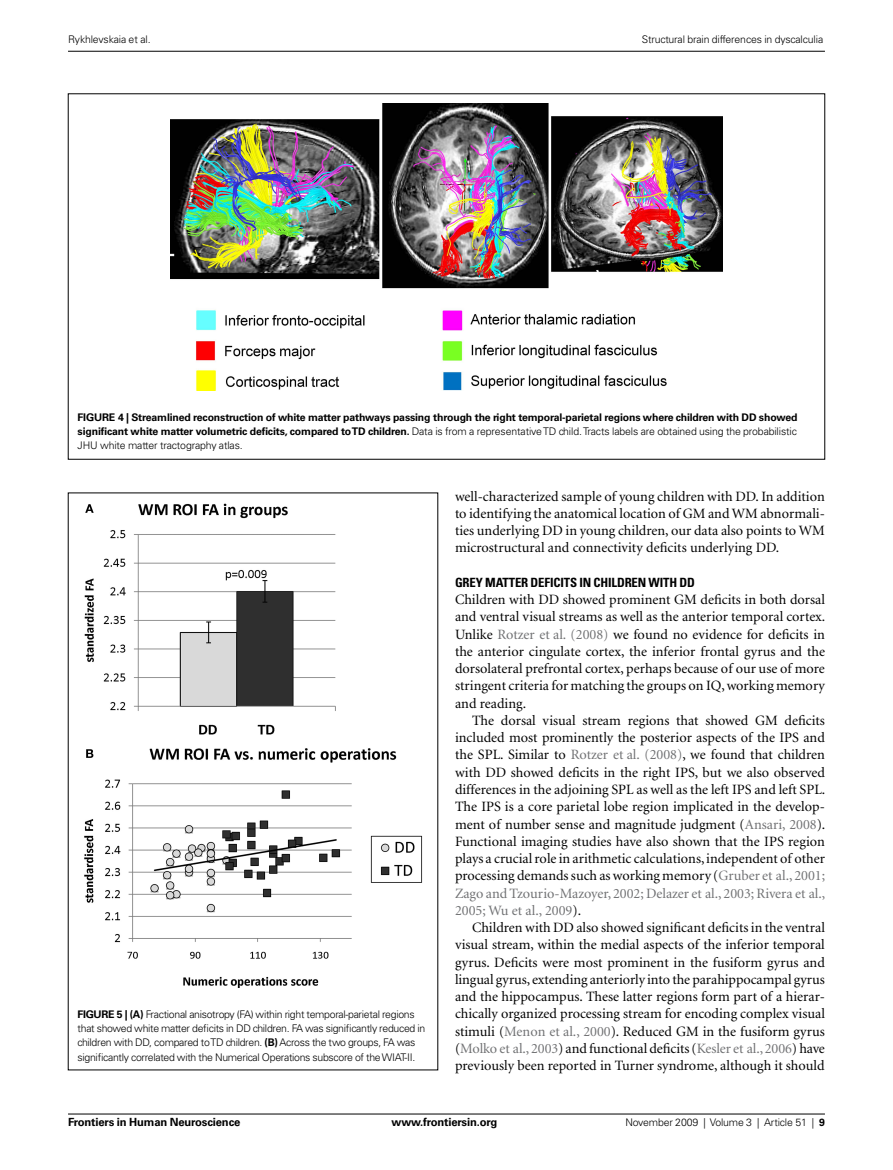
<style>
.page{position:relative;width:893px;height:1170px;background:#fff}
.page>*{position:absolute;margin:0;border:0;box-sizing:border-box;transform-origin:0 0}
.t1{font:14.25px/17.2px "Minion";color:#000;text-align:justify}
.t2{font:700 condensed 12.75px "Univers";letter-spacing:-.01em;color:#000}
.t3{font:700 11.25px "Univers";letter-spacing:-.015em;color:#000}
.t4{font:300 10.5px/14.2px "Univers";letter-spacing:-.03em;color:#000}
.t5{font:700 10.5px/14.2px "Univers";letter-spacing:-.015em;color:#000;text-align:justify}
.s1{font-weight:300}
.s2{font-weight:700}
.s3{color:#707173}
</style>
<div class="page">
<hr style="left:68px;top:1113px;width:757px;height:1px;background:#000">
<hr style="left:68px;top:51px;width:757px;height:1px;background:#000">
<img style="left:170px;top:103px;width:553px;height:288px">
<img style="left:84px;top:503px;width:338px;height:484px">
<p class="t4" style="left:68px;top:33px;width:84px">Rykhlevskaia et al.</p>
<p class="t4" style="left:642px;top:33px;width:183px">Structural brain differences in dyscalculia</p>
<p class="t5" style="left:78px;top:411px;width:721px">FIGURE 4 | Streamlined reconstruction of white matter pathways passing through the right temporal-parietal regions where children with DD showed significant white matter volumetric deficits, compared to TD children. <span class="s1">Data is from a representative TD child. Tracts labels are obtained using the probabilistic JHU white matter tractography atlas.</span></p>
<p class="t4" style="left:78px;top:1007px;width:349px"><span class="s2">FIGURE 5 | (A)</span> Fractional anisotropy (FA) within right temporal-parietal regions that showed white matter deficits in DD children. FA was significantly reduced in children with DD, compared to TD children. <span class="s2">(B)</span> Across the two groups, FA was significantly correlated with the Numerical Operations subscore of the WIAT-II.</p>
<p class="t1" style="left:455px;top:488px;width:371px">well-characterized sample of young children with DD. In addition to identifying the anatomical location of GM and WM abnormali&shy;ties underlying DD in young children, our data also points to WM microstructural and connectivity deficits underlying DD.</p>
<p class="t2" style="left:455px;top:577px;width:241px">GREY MATTER DEFICITS IN CHILDREN WITH DD</p>
<p class="t1" style="left:455px;top:592px;width:372px">Children with DD showed prominent GM deficits in both dorsal and ventral visual streams as well as the anterior temporal cortex.<br>Unlike <span class="s3">Rotzer et al. (2008)</span> we found no evidence for deficits in the anterior cingulate cortex, the inferior frontal gyrus and the dorsolateral prefrontal cortex, perhaps because of our use of more stringent criteria for matching the groups on IQ, working memory and reading.</p>
<p class="t1" style="left:455px;top:713px;width:372px;text-indent:17px">The dorsal visual stream regions that showed GM deficits included most prominently the posterior aspects of the IPS and the SPL. Similar to <span class="s3">Rotzer et al. (2008)</span>, we found that children with DD showed deficits in the right IPS, but we also observed differences in the adjoining SPL as well as the left IPS and left SPL.<br>The IPS is a core parietal lobe region implicated in the develop&shy;ment of number sense and magnitude judgment (<span class="s3">Ansari, 2008</span>).<br>Functional imaging studies have also shown that the IPS region plays a crucial role in arithmetic calculations, independent of other processing demands such as working memory (<span class="s3">Gruber et al., 2001; Zago and Tzourio-Mazoyer, 2002; Delazer et al., 2003; Rivera et al., 2005; Wu et al., 2009</span>).</p>
<p class="t1" style="left:455px;top:920px;width:371px;text-indent:17px">Children with DD also showed significant deficits in the ventral visual stream, within the medial aspects of the inferior temporal gyrus. Deficits were most prominent in the fusiform gyrus and lingual gyrus, extending anteriorly into the parahippocampal gyrus and the hippocampus. These latter regions form part of a hierar&shy;chically organized processing stream for encoding complex visual stimuli (<span class="s3">Menon et al., 2000</span>). Reduced GM in the fusiform gyrus (<span class="s3">Molko et al., 2003</span>) and functional deficits (<span class="s3">Kesler et al., 2006</span>) have previously been reported in Turner syndrome, although it should</p>
<p class="t3" style="left:68px;top:1117px;width:174px">Frontiers in Human Neuroscience</p>
<p class="t3" style="left:392px;top:1117px;width:107px">www.frontiersin.org</p>
<p class="t4" style="left:625px;top:1115px;width:201px">November 2009 | Volume 3 | Article 51 | <span class="s2">9</span></p>
</div>
